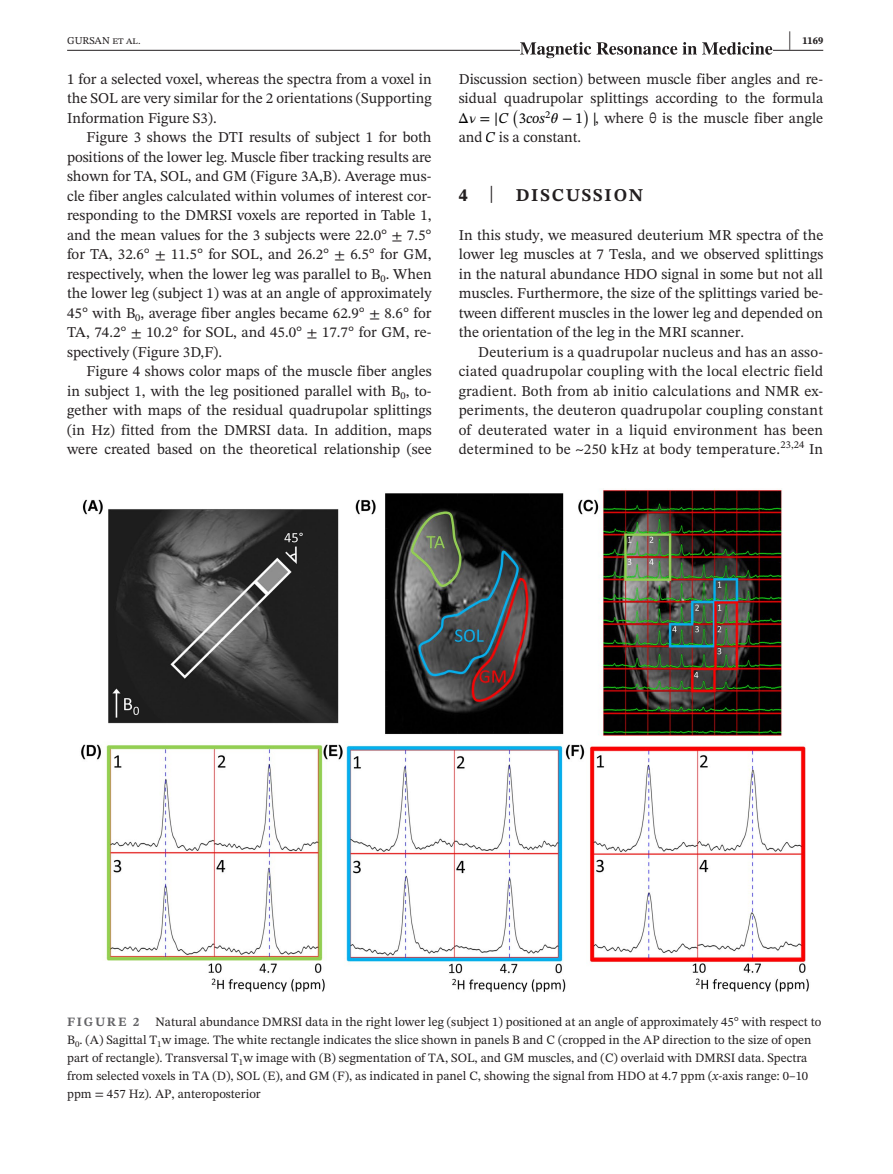
<style>
.page{position:relative;width:893px;height:1174px;background:#fff}
.page>*{position:absolute;margin:0;border:0;box-sizing:border-box;transform-origin:0 0}
.t1{font:700 18px "STIX Two Text";letter-spacing:.1em;color:#231f20}
.t2{font:15px/19.5px "STIX Two Text";color:#231f20;text-align:justify}
.t3{font:italic 15px "STIX Two Text";color:#000}
.t4{font:15px "STIX Math";color:#000}
.t5{font:15px "STIX Math Extensions";color:#000}
.t6{font:12.75px/18px "STIX Two Text";color:#231f20}
.t7{font:700 12.75px "STIX Two Text";letter-spacing:.14em;color:#636366}
.t8{font:10.5px "STIX Two Text";color:#231f20}
.t9{font:700 10.5px "STIX Two Text";color:#231f20}
.s1{font-size:21.6px}
.s2{font-style:italic}
.s3{font-family:"STIX Math Extensions"}
.s4{font-family:"STIX Two Text";font-style:italic}
.s5{font-style:normal}
.s6{font-family:"STIX Math"}
.s7{font-family:"STIX Math";font-style:normal}
.s8{font-family:"STIX Math Extensions";color:#000}
.s9{font-style:italic;color:#000}
.s10{font-weight:400;font-size:23.7px}
</style>
<div class="page">
<hr style="left:67px;top:50px;width:756px;height:1px;background:#231f20">
<svg style="left:520px;top:42px;width:252px;height:16px"></svg>
<img style="left:81px;top:488px;width:728px;height:504px">
<p class="t8" style="left:67px;top:33px;width:75px">GURSAN et al.</p>
<p class="t9" style="left:788px;top:33px;width:36px"><span class="s1">|</span> 1169</p>
<p class="t2" style="left:67px;top:69px;width:366px">1 for a selected voxel, whereas the spectra from a voxel in the SOL are very similar for the 2 orientations (Supporting Information Figure S3).</p>
<p class="t2" style="left:67px;top:127px;width:366px;text-indent:20px">Figure 3 shows the DTI results of subject 1 for both positions of the lower leg. Muscle fiber tracking results are shown for TA, SOL, and GM (Figure 3A,B). Average mus&shy;cle fiber angles calculated within volumes of interest cor&shy;responding to the DMRSI voxels are reported in Table 1, and the mean values for the 3 subjects were 22.0° ± 7.5° for TA, 32.6° ± 11.5° for SOL, and 26.2° ± 6.5° for GM, respectively, when the lower leg was parallel to B<sub>0</sub>. When the lower leg (subject 1) was at an angle of approximately 45° with B<sub>0</sub>, average fiber angles became 62.9° ± 8.6° for TA, 74.2° ± 10.2° for SOL, and 45.0° ± 17.7° for GM, re&shy;spectively (Figure 3D,F).</p>
<p class="t2" style="left:67px;top:361px;width:366px;text-indent:19px">Figure 4 shows color maps of the muscle fiber angles in subject 1, with the leg positioned parallel with B<sub>0</sub>, to&shy;gether with maps of the residual quadrupolar splittings (in Hz) fitted from the DMRSI data. In addition, maps were created based on the theoretical relationship (see</p>
<p class="t2" style="left:459px;top:69px;width:366px">Discussion section) between muscle fiber angles and re&shy;sidual quadrupolar splittings according to the formula</p>
<p class="t4" style="left:458px;top:109px;width:52px">Δ<span class="s2">𝜈</span> = <span class="s3">|</span><span class="s4">C</span></p>
<p class="t5" style="left:512px;top:97px;width:9px">(</p>
<p class="t3" style="left:519px;top:111px;width:66px"><span class="s5">3</span>cos<sup>2</sup><span class="s6">𝜃</span> <span class="s7">−</span> <span class="s5">1</span></p>
<p class="t5" style="left:583px;top:97px;width:9px">)</p>
<p class="t2" style="left:592px;top:108px;width:232px"><span class="s8">|</span>, where θ is the muscle fiber angle</p>
<p class="t2" style="left:459px;top:127px;width:124px">and <span class="s9">C</span> is a constant.</p>
<p class="t1" style="left:459px;top:182px;width:186px">4 <span class="s10">|</span> DISCUSSION</p>
<p class="t2" style="left:459px;top:225px;width:366px">In this study, we measured deuterium MR spectra of the lower leg muscles at 7 Tesla, and we observed splittings in the natural abundance HDO signal in some but not all muscles. Furthermore, the size of the splittings varied be&shy;tween different muscles in the lower leg and depended on the orientation of the leg in the MRI scanner.</p>
<p class="t2" style="left:459px;top:342px;width:366px;text-indent:19px">Deuterium is a quadrupolar nucleus and has an asso&shy;ciated quadrupolar coupling with the local electric field gradient. Both from ab initio calculations and NMR ex&shy;periments, the deuteron quadrupolar coupling constant of deuterated water in a liquid environment has been determined to be ~250 kHz at body temperature.</p>
<p class="t8" style="left:780px;top:437px;width:26px">23,24</p>
<p class="t2" style="left:809px;top:439px;width:16px">In</p>
<p class="t6" style="left:67px;top:1012px;width:756px;text-indent:88px">Natural abundance DMRSI data in the right lower leg (subject 1) positioned at an angle of approximately 45° with respect to B<sub>0</sub>. (A) Sagittal T<sub>1</sub>w image. The white rectangle indicates the slice shown in panels B and C (cropped in the AP direction to the size of open part of rectangle). Transversal T<sub>1</sub>w image with (B) segmentation of TA, SOL, and GM muscles, and (C) overlaid with DMRSI data. Spectra from selected voxels in TA (D), SOL (E), and GM (F), as indicated in panel C, showing the signal from HDO at 4.7 ppm (<span class="s2">x</span>-axis range: 0–10 ppm = 457 Hz). AP, anteroposterior</p>
<p class="t7" style="left:67px;top:1012px;width:73px">FIGURE 2</p>
</div>
